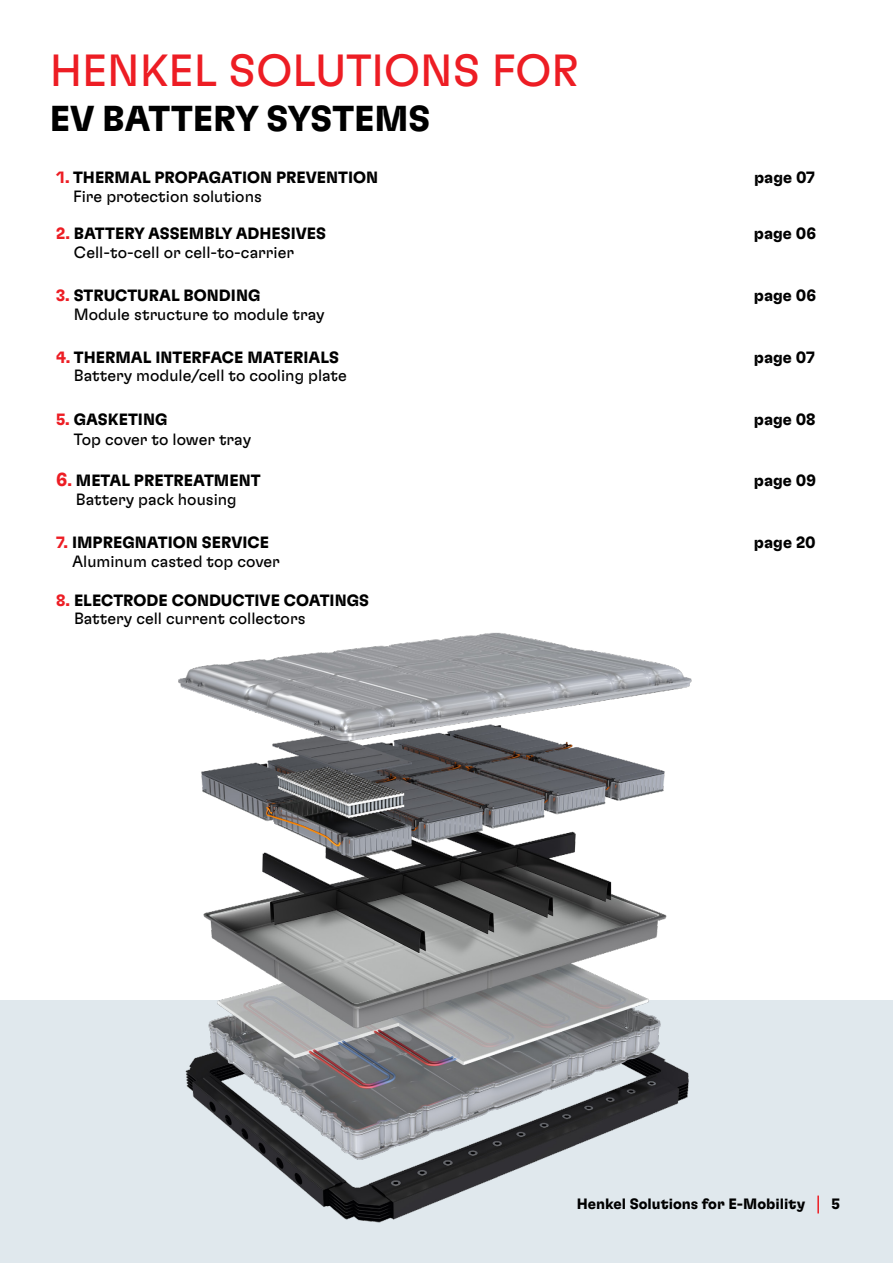
<style>
.page{position:relative;width:893px;height:1263px;background:#fff}
.page>*{position:absolute;margin:0;border:0;box-sizing:border-box;transform-origin:0 0}
.t1{font:45px "Henkel GT Flexa";color:#ed1d24}
.t2{font:700 36px "Henkel GT Flexa";color:#000}
.t3{font:16.35px/18.8px "Henkel GT Flexa";color:#000}
.t4{font:700 16.35px "Henkel GT Flexa";color:#000}
.t5{font:700 15px "Henkel GT Flexa";color:#000}
.s1{color:#ed1d24}
.s2{font-size:18.9px;color:#ed1d24}
.s3{font-weight:700;color:#ed1d24}
.s4{font-weight:700}
</style>
<div class="page">
<div style="left:0;top:1000px;width:893px;height:263px;background:#e0e8ed"></div>
<svg style="left:817px;top:1195px;width:2px;height:18px"></svg>
<img style="left:178px;top:632px;width:514px;height:591px">
<h1 class="t1" style="left:50px;top:42px;width:531px">HENKEL SOLUTIONS FOR</h1>
<h2 class="t2" style="left:50px;top:95px;width:382px">EV BATTERY SYSTEMS</h2>
<p class="t4" style="left:56px;top:167px;width:323px"><span class="s1">1.</span> THERMAL PROPAGATION PREVENTION</p>
<p class="t4" style="left:754px;top:167px;width:62px">page 07</p>
<p class="t3" style="left:73px;top:186px;width:190px">Fire protection solutions</p>
<p class="t4" style="left:56px;top:223px;width:271px"><span class="s1">2.</span> BATTERY ASSEMBLY ADHESIVES</p>
<p class="t4" style="left:754px;top:223px;width:64px">page 06</p>
<p class="t3" style="left:74px;top:242px;width:222px">Cell-to-cell or cell-to-carrier</p>
<p class="t4" style="left:56px;top:285px;width:206px"><span class="s1">3.</span> STRUCTURAL BONDING</p>
<p class="t4" style="left:754px;top:285px;width:64px">page 06</p>
<p class="t3" style="left:74px;top:304px;width:253px">Module structure to module tray</p>
<p class="t4" style="left:56px;top:347px;width:284px"><span class="s1">4.</span> THERMAL INTERFACE MATERIALS</p>
<p class="t4" style="left:754px;top:347px;width:62px">page 07</p>
<p class="t3" style="left:74px;top:366px;width:275px">Battery module/cell to cooling plate</p>
<p class="t4" style="left:56px;top:409px;width:113px"><span class="s1">5.</span> GASKETING</p>
<p class="t4" style="left:754px;top:409px;width:63px">page 08</p>
<p class="t3" style="left:74px;top:429px;width:179px">Top cover to lower tray</p>
<p class="t4" style="left:56px;top:470px;width:206px"><span class="s2">6</span><span class="s1">.</span> METAL PRETREATMENT</p>
<p class="t4" style="left:754px;top:470px;width:64px">page 09</p>
<p class="t3" style="left:76px;top:489px;width:162px">Battery pack housing</p>
<p class="t4" style="left:56px;top:532px;width:214px"><span class="s1">7.</span> IMPREGNATION SERVICE</p>
<p class="t4" style="left:754px;top:532px;width:63px">page 20</p>
<p class="t3" style="left:72px;top:551px;width:209px">Aluminum casted top cover</p>
<p class="t3" style="left:74px;top:590px;width:297px;text-indent:-18px"><span class="s3">8.</span> <span class="s4">ELECTRODE CONDUCTIVE COATINGS<br></span>Battery cell current collectors</p>
<p class="t5" style="left:577px;top:1194px;width:230px">Henkel Solutions for E-Mobility</p>
<p class="t5" style="left:831px;top:1194px;width:10px">5</p>
</div>
